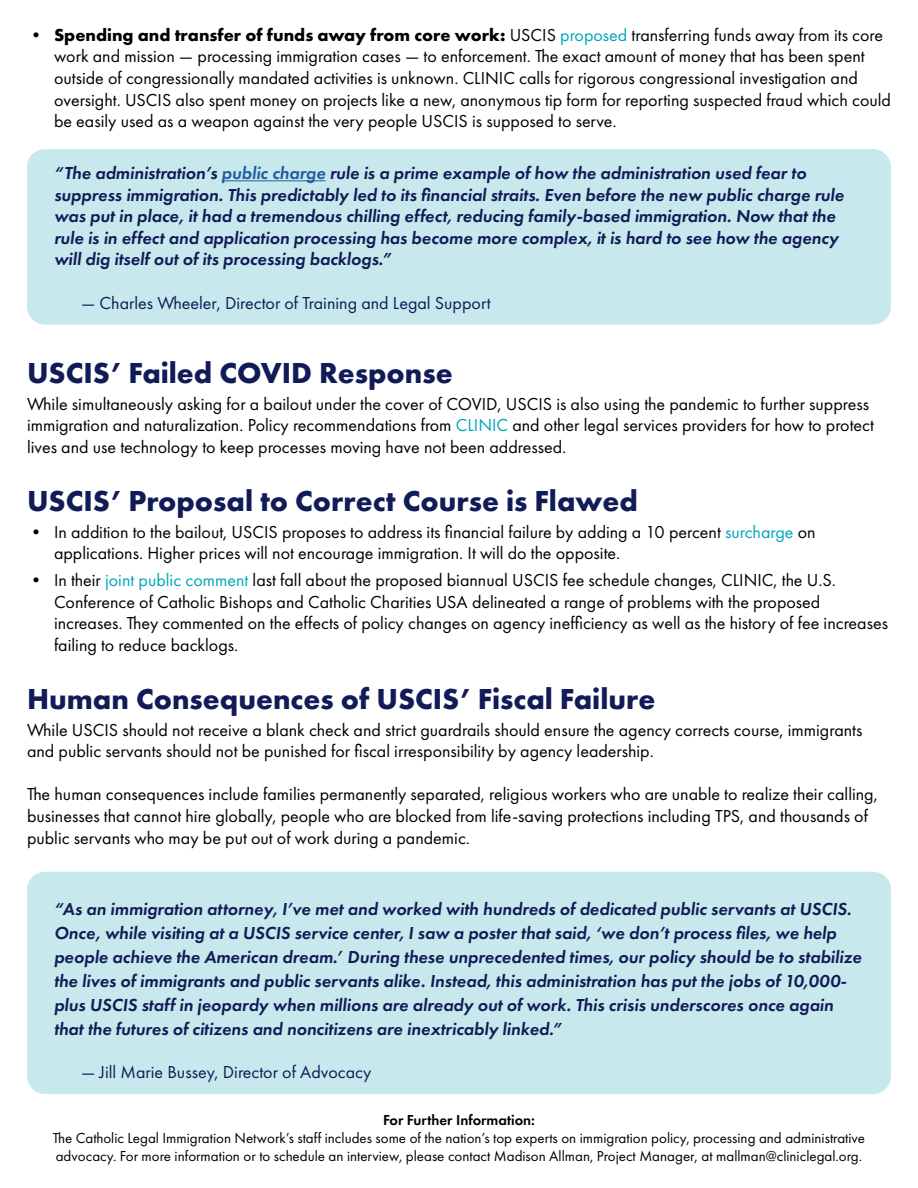
<style>
.page{position:relative;width:918px;height:1188px;background:#fff}
.page>*{position:absolute;margin:0;border:0;box-sizing:border-box;transform-origin:0 0}
.t1{font:700 30px "Futura PT";color:#111b57}
.t2{font:18px/21.6px "Futura PT";color:#000}
.t3{font:italic 600 18px/24px "Futura PT";color:#111b57}
.t4{font:18px "Futura PT";color:#111b57}
.t5{font:15px/18px "Futura PT";color:#000}
.t6{font:600 15px "Futura PT";color:#000}
.s1{font-weight:700}
.s2{color:#00a7b8}
.s3{color:#215e9e}
</style>
<div class="page">
<div style="left:27px;top:149px;width:864px;height:176px;background:#c7e8ec;border-radius:18px"></div>
<hr style="left:222px;top:180px;width:104px;height:1px;background:#215e9e">
<div style="left:27px;top:872px;width:864px;height:222px;background:#c7e8ec;border-radius:18px"></div>
<p class="t2" style="left:54px;top:24px;width:839px;text-indent:-27px"><span class="s1">• Spending and transfer of funds away from core work:</span> USCIS <span class="s2">proposed</span> transferring funds away from its core work and mission — processing immigration cases — to enforcement. The exact amount of money that has been spent outside of congressionally mandated activities is unknown. CLINIC calls for rigorous congressional investigation and oversight. USCIS also spent money on projects like a new, anonymous tip form for reporting suspected fraud which could be easily used as a weapon against the very people USCIS is supposed to serve.</p>
<p class="t3" style="left:54px;top:162px;width:791px;line-height:21.6px">“The administration’s <span class="s3">public charge</span> rule is a prime example of how the administration used fear to suppress immigration. This predictably led to its financial straits. Even before the new public charge rule was put in place, it had a tremendous chilling effect, reducing family-based immigration. Now that the rule is in effect and application processing has become more complex, it is hard to see how the agency will dig itself out of its processing backlogs.”</p>
<p class="t4" style="left:81px;top:292px;width:411px">— Charles Wheeler, Director of Training and Legal Support</p>
<h1 class="t1" style="left:27px;top:353px;width:427px">USCIS’ Failed COVID Response</h1>
<p class="t2" style="left:27px;top:393px;width:848px">While simultaneously asking for a bailout under the cover of COVID, USCIS is also using the pandemic to further suppress immigration and naturalization. Policy recommendations from <span class="s2">CLINIC</span> and other legal services providers for how to protect lives and use technology to keep processes moving have not been addressed.</p>
<h1 class="t1" style="left:27px;top:481px;width:612px">USCIS’ Proposal to Correct Course is Flawed</h1>
<p class="t2" style="left:54px;top:521px;width:763px;text-indent:-27px">• In addition to the bailout, USCIS proposes to address its financial failure by adding a 10 percent <span class="s2">surcharge</span> on applications. Higher prices will not encourage immigration. It will do the opposite.</p>
<p class="t2" style="left:54px;top:569px;width:836px;text-indent:-27px">• In their <span class="s2">joint public comment</span> last fall about the proposed biannual USCIS fee schedule changes, CLINIC, the U.S.<br>Conference of Catholic Bishops and Catholic Charities USA delineated a range of problems with the proposed increases. They commented on the effects of policy changes on agency inefficiency as well as the history of fee increases failing to reduce backlogs.</p>
<h1 class="t1" style="left:27px;top:679px;width:630px">Human Consequences of USCIS’ Fiscal Failure</h1>
<p class="t2" style="left:27px;top:719px;width:837px">While USCIS should not receive a blank check and strict guardrails should ensure the agency corrects course, immigrants and public servants should not be punished for fiscal irresponsibility by agency leadership.</p>
<p class="t2" style="left:27px;top:783px;width:852px">The human consequences include families permanently separated, religious workers who are unable to realize their calling, businesses that cannot hire globally, people who are blocked from life-saving protections including TPS, and thousands of public servants who may be put out of work during a pandemic.</p>
<p class="t3" style="left:54px;top:897px;width:809px">“As an immigration attorney, I’ve met and worked with hundreds of dedicated public servants at USCIS.<br>Once, while visiting at a USCIS service center, I saw a poster that said, ‘we don’t process files, we help people achieve the American dream.’ During these unprecedented times, our policy should be to stabilize the lives of immigrants and public servants alike. Instead, this administration has put the jobs of 10,000- plus USCIS staff in jeopardy when millions are already out of work. This crisis underscores once again that the futures of citizens and noncitizens are inextricably linked.”</p>
<p class="t4" style="left:81px;top:1061px;width:292px">— Jill Marie Bussey, Director of Advocacy</p>
<p class="t6" style="left:383px;top:1111px;width:153px">For Further Information:</p>
<p class="t5" style="left:53px;top:1129px;width:814px">The Catholic Legal Immigration Network’s staff includes some of the nation’s top experts on immigration policy, processing and administrative advocacy. For more information or to schedule an interview, please contact Madison Allman, Project Manager, at mallman@cliniclegal.org.</p>
</div>
